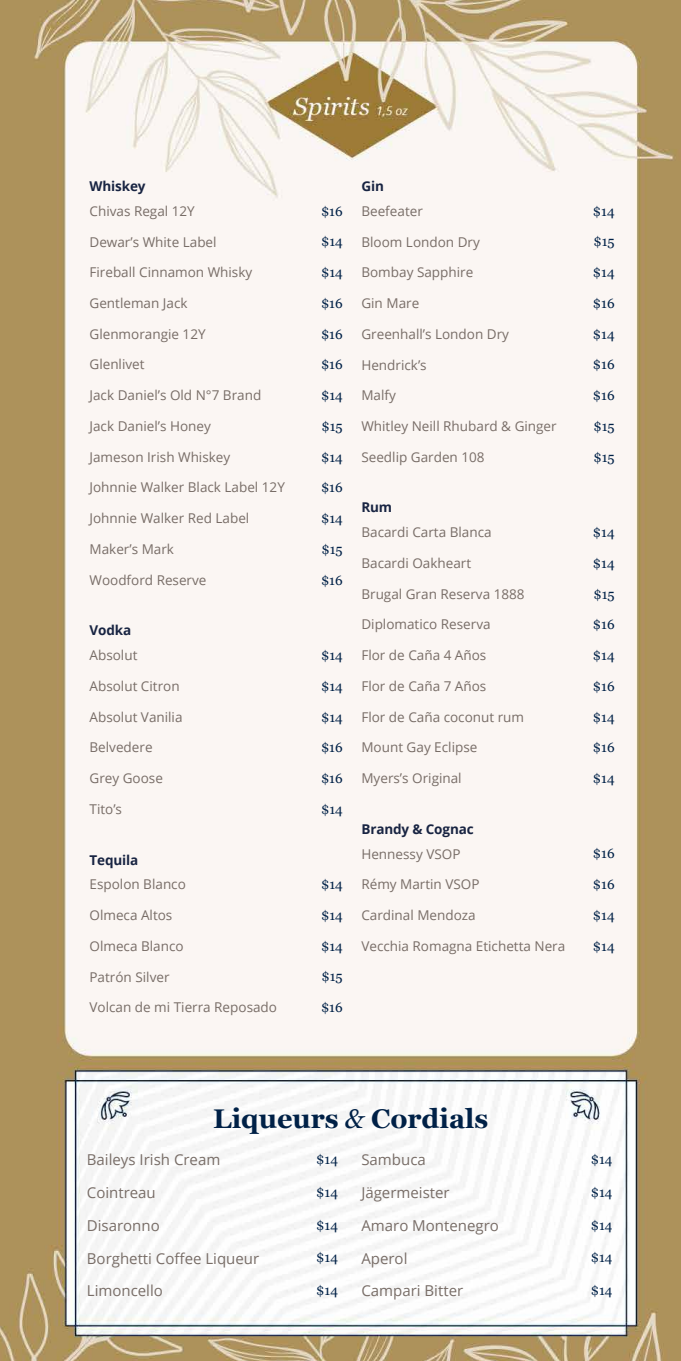
<style>
.page{position:relative;width:681px;height:1361px;background:#fff}
.page>*{position:absolute;margin:0;border:0;box-sizing:border-box;transform-origin:0 0}
.t1{font:700 27px "Georgia";color:#002147}
.t2{font:15px "Open Sans";color:#786d67}
.t3{font:13.5px "Open Sans";color:#786d67}
.t4{font:13.5px "Georgia";color:#002147}
.t5{font:700 13.5px "Open Sans";letter-spacing:-.01em;color:#182442}
.s1{font-weight:400;font-style:italic}
</style>
<div class="page">
<img style="left:0;top:0;width:680px;height:1361px">
<p class="t5" style="left:89px;top:177px;width:57px">Whiskey</p>
<p class="t3" style="left:89px;top:202px;width:107px">Chivas Regal 12Y</p>
<p class="t4" style="left:321px;top:201px;width:23px">$16</p>
<p class="t3" style="left:89px;top:232px;width:129px">Dewar’s White Label</p>
<p class="t4" style="left:321px;top:232px;width:23px">$14</p>
<p class="t3" style="left:89px;top:263px;width:164px">Fireball Cinnamon Whisky</p>
<p class="t4" style="left:321px;top:263px;width:23px">$14</p>
<p class="t3" style="left:89px;top:294px;width:99px">Gentleman Jack</p>
<p class="t4" style="left:321px;top:293px;width:23px">$16</p>
<p class="t3" style="left:89px;top:325px;width:118px">Glenmorangie 12Y</p>
<p class="t4" style="left:321px;top:324px;width:23px">$16</p>
<p class="t3" style="left:89px;top:355px;width:57px">Glenlivet</p>
<p class="t4" style="left:321px;top:355px;width:23px">$16</p>
<p class="t3" style="left:89px;top:386px;width:173px">Jack Daniel’s Old N°7 Brand</p>
<p class="t4" style="left:321px;top:386px;width:23px">$14</p>
<p class="t3" style="left:89px;top:417px;width:123px">Jack Daniel’s Honey</p>
<p class="t4" style="left:321px;top:416px;width:23px">$15</p>
<p class="t3" style="left:89px;top:447px;width:142px">Jameson Irish Whiskey</p>
<p class="t4" style="left:321px;top:447px;width:23px">$14</p>
<p class="t3" style="left:89px;top:478px;width:197px">Johnnie Walker Black Label 12Y</p>
<p class="t4" style="left:321px;top:478px;width:23px">$16</p>
<p class="t3" style="left:89px;top:509px;width:161px">Johnnie Walker Red Label</p>
<p class="t4" style="left:321px;top:508px;width:23px">$14</p>
<p class="t3" style="left:89px;top:540px;width:86px">Maker’s Mark</p>
<p class="t4" style="left:321px;top:539px;width:23px">$15</p>
<p class="t3" style="left:89px;top:570px;width:118px">Woodford Reserve</p>
<p class="t4" style="left:321px;top:570px;width:23px">$16</p>
<p class="t5" style="left:89px;top:621px;width:43px">Vodka</p>
<p class="t3" style="left:89px;top:646px;width:49px">Absolut</p>
<p class="t4" style="left:321px;top:645px;width:23px">$14</p>
<p class="t3" style="left:89px;top:677px;width:92px">Absolut Citron</p>
<p class="t4" style="left:321px;top:676px;width:23px">$14</p>
<p class="t3" style="left:89px;top:707px;width:94px">Absolut Vanilia</p>
<p class="t4" style="left:321px;top:707px;width:23px">$14</p>
<p class="t3" style="left:89px;top:738px;width:65px">Belvedere</p>
<p class="t4" style="left:321px;top:738px;width:23px">$16</p>
<p class="t3" style="left:89px;top:769px;width:75px">Grey Goose</p>
<p class="t4" style="left:321px;top:768px;width:23px">$16</p>
<p class="t3" style="left:89px;top:800px;width:34px">Tito’s</p>
<p class="t4" style="left:321px;top:799px;width:23px">$14</p>
<p class="t5" style="left:89px;top:850px;width:50px">Tequila</p>
<p class="t3" style="left:89px;top:875px;width:98px">Espolon Blanco</p>
<p class="t4" style="left:321px;top:874px;width:23px">$14</p>
<p class="t3" style="left:89px;top:906px;width:84px">Olmeca Altos</p>
<p class="t4" style="left:321px;top:905px;width:23px">$14</p>
<p class="t3" style="left:89px;top:936px;width:96px">Olmeca Blanco</p>
<p class="t4" style="left:321px;top:936px;width:23px">$14</p>
<p class="t3" style="left:89px;top:967px;width:81px">Patrón Silver</p>
<p class="t4" style="left:321px;top:967px;width:23px">$15</p>
<p class="t3" style="left:89px;top:998px;width:189px">Volcan de mi Tierra Reposado</p>
<p class="t4" style="left:321px;top:997px;width:23px">$16</p>
<p class="t5" style="left:361px;top:177px;width:24px">Gin</p>
<p class="t3" style="left:361px;top:202px;width:63px">Beefeater</p>
<p class="t4" style="left:592px;top:201px;width:23px">$14</p>
<p class="t3" style="left:361px;top:232px;width:120px">Bloom London Dry</p>
<p class="t4" style="left:593px;top:232px;width:23px">$15</p>
<p class="t3" style="left:361px;top:263px;width:113px">Bombay Sapphire</p>
<p class="t4" style="left:592px;top:263px;width:23px">$14</p>
<p class="t3" style="left:361px;top:294px;width:59px">Gin Mare</p>
<p class="t4" style="left:592px;top:293px;width:23px">$16</p>
<p class="t3" style="left:361px;top:325px;width:149px">Greenhall’s London Dry</p>
<p class="t4" style="left:592px;top:324px;width:23px">$14</p>
<p class="t3" style="left:361px;top:355px;width:67px">Hendrick’s</p>
<p class="t4" style="left:592px;top:355px;width:23px">$16</p>
<p class="t3" style="left:361px;top:386px;width:36px">Malfy</p>
<p class="t4" style="left:592px;top:386px;width:23px">$16</p>
<p class="t3" style="left:361px;top:417px;width:197px">Whitley Neill Rhubard &amp; Ginger</p>
<p class="t4" style="left:593px;top:416px;width:23px">$15</p>
<p class="t3" style="left:361px;top:447px;width:125px">Seedlip Garden 108</p>
<p class="t4" style="left:593px;top:447px;width:23px">$15</p>
<p class="t5" style="left:361px;top:498px;width:32px">Rum</p>
<p class="t3" style="left:361px;top:523px;width:132px">Bacardi Carta Blanca</p>
<p class="t4" style="left:592px;top:522px;width:23px">$14</p>
<p class="t3" style="left:361px;top:554px;width:111px">Bacardi Oakheart</p>
<p class="t4" style="left:592px;top:553px;width:23px">$14</p>
<p class="t3" style="left:361px;top:584px;width:165px">Brugal Gran Reserva 1888</p>
<p class="t4" style="left:593px;top:584px;width:23px">$15</p>
<p class="t3" style="left:361px;top:615px;width:131px">Diplomatico Reserva</p>
<p class="t4" style="left:592px;top:615px;width:23px">$16</p>
<p class="t3" style="left:361px;top:646px;width:126px">Flor de Caña 4 Años</p>
<p class="t4" style="left:592px;top:645px;width:23px">$14</p>
<p class="t3" style="left:361px;top:677px;width:126px">Flor de Caña 7 Años</p>
<p class="t4" style="left:592px;top:676px;width:23px">$16</p>
<p class="t3" style="left:361px;top:707px;width:164px">Flor de Caña coconut rum</p>
<p class="t4" style="left:592px;top:707px;width:23px">$14</p>
<p class="t3" style="left:361px;top:738px;width:117px">Mount Gay Eclipse</p>
<p class="t4" style="left:592px;top:738px;width:23px">$16</p>
<p class="t3" style="left:361px;top:769px;width:102px">Myers’s Original</p>
<p class="t4" style="left:592px;top:768px;width:23px">$14</p>
<p class="t5" style="left:361px;top:819px;width:114px">Brandy &amp; Cognac</p>
<p class="t3" style="left:361px;top:844px;width:100px">Hennessy VSOP</p>
<p class="t4" style="left:592px;top:844px;width:23px">$16</p>
<p class="t3" style="left:361px;top:875px;width:120px">Rémy Martin VSOP</p>
<p class="t4" style="left:592px;top:874px;width:23px">$16</p>
<p class="t3" style="left:361px;top:906px;width:116px">Cardinal Mendoza</p>
<p class="t4" style="left:592px;top:905px;width:23px">$14</p>
<p class="t3" style="left:361px;top:936px;width:205px">Vecchia Romagna Etichetta Nera</p>
<p class="t4" style="left:592px;top:936px;width:23px">$14</p>
<h1 class="t1" style="left:213px;top:1098px;width:276px">Liqueurs <span class="s1">&amp;</span> Cordials</h1>
<p class="t2" style="left:87px;top:1149px;width:135px">Baileys Irish Cream</p>
<p class="t4" style="left:316px;top:1149px;width:23px">$14</p>
<p class="t2" style="left:87px;top:1182px;width:70px">Cointreau</p>
<p class="t4" style="left:316px;top:1182px;width:23px">$14</p>
<p class="t2" style="left:87px;top:1215px;width:74px">Disaronno</p>
<p class="t4" style="left:316px;top:1215px;width:23px">$14</p>
<p class="t2" style="left:87px;top:1248px;width:174px">Borghetti Coffee Liqueur</p>
<p class="t4" style="left:316px;top:1247px;width:23px">$14</p>
<p class="t2" style="left:87px;top:1280px;width:78px">Limoncello</p>
<p class="t4" style="left:316px;top:1280px;width:23px">$14</p>
<p class="t2" style="left:361px;top:1149px;width:66px">Sambuca</p>
<p class="t4" style="left:590px;top:1149px;width:23px">$14</p>
<p class="t2" style="left:361px;top:1182px;width:90px">Jägermeister</p>
<p class="t4" style="left:590px;top:1182px;width:23px">$14</p>
<p class="t2" style="left:361px;top:1215px;width:139px">Amaro Montenegro</p>
<p class="t4" style="left:590px;top:1215px;width:23px">$14</p>
<p class="t2" style="left:361px;top:1248px;width:48px">Aperol</p>
<p class="t4" style="left:590px;top:1247px;width:23px">$14</p>
<p class="t2" style="left:361px;top:1280px;width:103px">Campari Bitter</p>
<p class="t4" style="left:590px;top:1280px;width:23px">$14</p>
</div>
